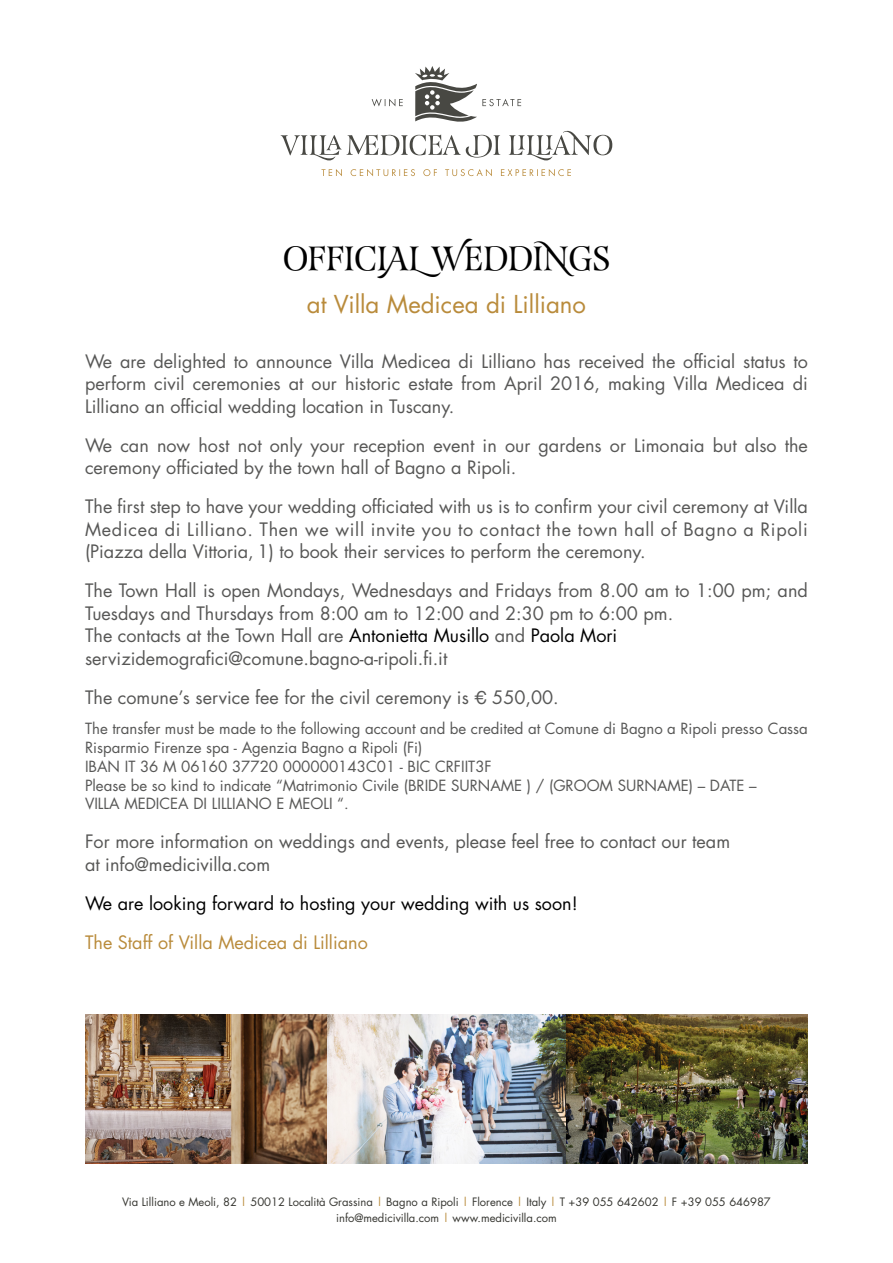
<style>
.page{position:relative;width:893px;height:1263px;background:#fff}
.page>*{position:absolute;margin:0;border:0;box-sizing:border-box;transform-origin:0 0}
.t1{font:33px "Esmeralda Pro";letter-spacing:-.02em;color:#000}
.t2{font:24px "Futura";color:#b98b3b}
.t3{font:18px/22.5px "Futura";color:#575756}
.t4{font:18px "Futura";color:#000}
.t5{font:18px "Futura";color:#b98b3b}
.t6{font:15px/18.8px "Futura";color:#575756}
.t7{font:11.25px/16.5px "Futura";color:#363631;text-align:center}
.s1{color:#000}
.s2{font-family:"Helvetica"}
.s3{color:#b98b3b}
</style>
<div class="page">
<svg style="left:281px;top:66px;width:331px;height:94px"></svg>
<svg style="left:321px;top:169px;width:250px;height:7px"></svg>
<img style="left:85px;top:1014px;width:723px;height:149px">
<h1 class="t1" style="left:283px;top:235px;width:329px">OFFICIALWEDDINGS</h1>
<h2 class="t2" style="left:307px;top:287px;width:281px">at Villa Medicea di Lilliano</h2>
<p class="t3" style="left:85px;top:350px;width:724px;text-align:justify">We are delighted to announce Villa Medicea di Lilliano has received the official status to perform civil ceremonies at our historic estate from April 2016, making Villa Medicea di Lilliano an official wedding location in Tuscany.</p>
<p class="t3" style="left:85px;top:434px;width:724px">We can now host not only your reception event in our gardens or Limonaia but also the ceremony officiated by the town hall of Bagno a Ripoli.</p>
<p class="t3" style="left:85px;top:495px;width:724px;text-align:justify">The first step to have your wedding officiated with us is to confirm your civil ceremony at Villa Medicea di Lilliano. Then we will invite you to contact the town hall of Bagno a Ripoli (Piazza della Vittoria, 1) to book their services to perform the ceremony.</p>
<p class="t3" style="left:85px;top:579px;width:724px">The Town Hall is open Mondays, Wednesdays and Fridays from 8.00 am to 1:00 pm; and Tuesdays and Thursdays from 8:00 am to 12:00 and 2:30 pm to 6:00 pm.<br>The contacts at the Town Hall are <span class="s1">Antonietta Musillo</span> and <span class="s1">Paola Mori </span>servizidemografici@comune.bagno-a-ripoli.fi.it</p>
<p class="t3" style="left:85px;top:686px;width:475px">The comune’s service fee for the civil ceremony is <span class="s2">€</span> 550,00.</p>
<p class="t6" style="left:85px;top:719px;width:724px">The transfer must be made to the following account and be credited at Comune di Bagno a Ripoli presso Cassa Risparmio Firenze spa - Agenzia Bagno a Ripoli (Fi)<br>IBAN IT 36 M 06160 37720 000000143C01 - BIC CRFIIT3F<br>Please be so kind to indicate “Matrimonio Civile (BRIDE SURNAME ) / (GROOM SURNAME) – DATE –<br>VILLA MEDICEA DI LILLIANO E MEOLI “.</p>
<p class="t3" style="left:85px;top:830px;width:647px">For more information on weddings and events, please feel free to contact our team at info@medicivilla.com</p>
<p class="t4" style="left:85px;top:891px;width:494px">We are looking forward to hosting your wedding with us soon!</p>
<p class="t5" style="left:85px;top:930px;width:284px">The Staff of Villa Medicea di Lilliano</p>
<p class="t7" style="left:122px;top:1193px;width:650px">Via Lilliano e Meoli, 82 <span class="s3">|</span> 50012 Località Grassina <span class="s3">|</span> Bagno a Ripoli <span class="s3">|</span> Florence <span class="s3">|</span> Italy <span class="s3">|</span> T +39 055 642602 <span class="s3">|</span> F +39 055 646987 info@medicivilla.com <span class="s3">|</span> www.medicivilla.com</p>
</div>
